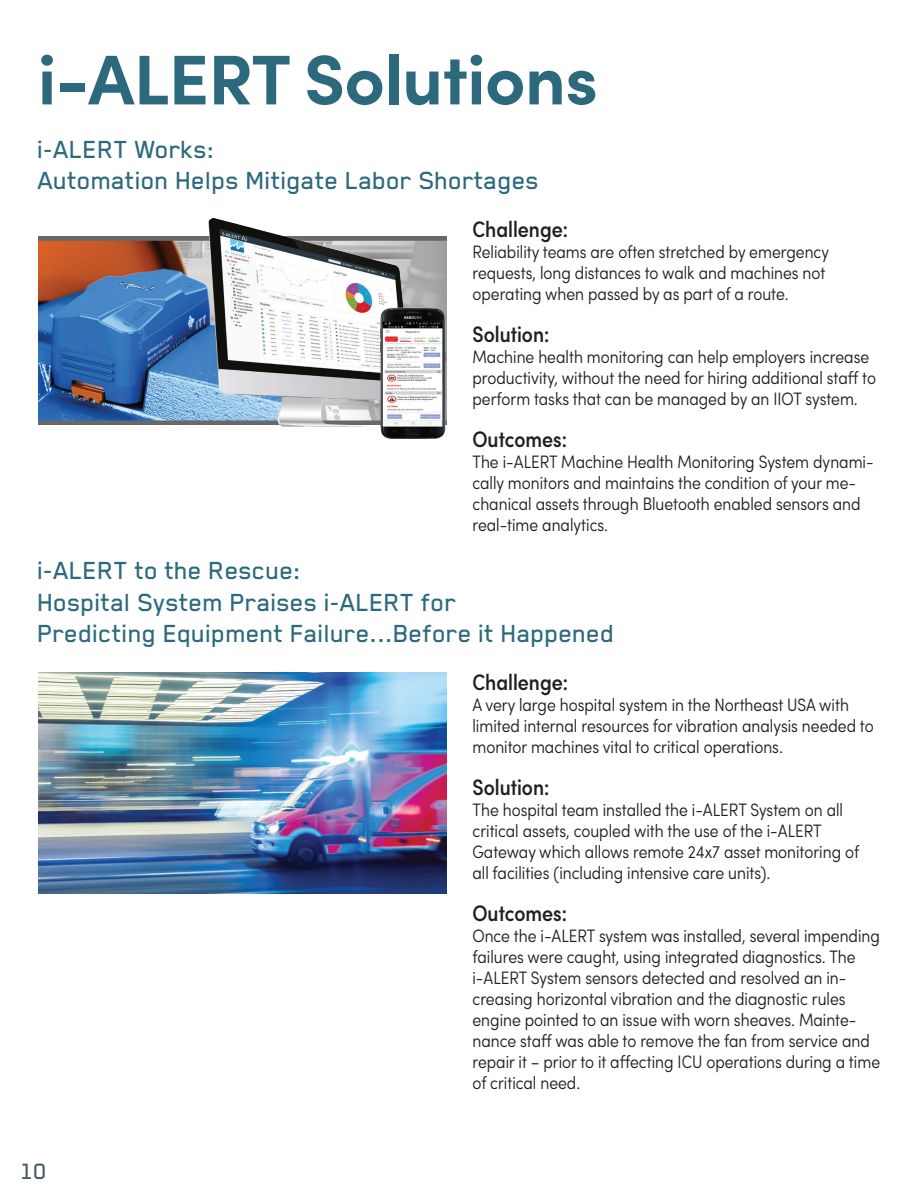
<style>
.page{position:relative;width:918px;height:1188px;background:#fff}
.page>*{position:absolute;margin:0;border:0;box-sizing:border-box;transform-origin:0 0}
.t1{font:700 70.5px "Sofia Pro";letter-spacing:-.01em;color:#2c697d}
.t2{font:500 28.5px/31.5px "Blender Pro";color:#2c697d}
.t3{font:500 25.5px "Blender Pro";color:#475a66}
.t4{font:500 condensed 22.5px "Sofia Pro";color:#231f20}
.t5{font:300 condensed 18px/21px "Sofia Pro";color:#231f20}
</style>
<div class="page">
<img style="left:39px;top:236px;width:407px;height:188px">
<img style="left:39px;top:673px;width:407px;height:221px">
<img style="left:209px;top:218px;width:203px;height:209px">
<img style="left:379px;top:307px;width:67px;height:131px">
<h1 class="t1" style="left:38px;top:25px;width:562px">i-ALERT Solutions</h1>
<h2 class="t2" style="left:38px;top:133px;width:503px">i-ALERT Works:<br>Automation Helps Mitigate Labor Shortages</h2>
<p class="t4" style="left:472px;top:215px;width:97px">Challenge:</p>
<p class="t5" style="left:473px;top:241px;width:358px">Reliability teams are often stretched by emergency requests, long distances to walk and machines not operating when passed by as part of a route.</p>
<p class="t4" style="left:472px;top:320px;width:78px">Solution:</p>
<p class="t5" style="left:473px;top:346px;width:405px">Machine health monitoring can help employers increase productivity, without the need for hiring additional staff to perform tasks that can be managed by an IIOT system.</p>
<p class="t4" style="left:472px;top:425px;width:96px">Outcomes:</p>
<p class="t5" style="left:472px;top:451px;width:403px">The i-ALERT Machine Health Monitoring System dynami&shy;cally monitors and maintains the condition of your me&shy;chanical assets through Bluetooth enabled sensors and real-time analytics.</p>
<h2 class="t2" style="left:38px;top:554px;width:578px">i-ALERT to the Rescue:<br>Hospital System Praises i-ALERT for<br>Predicting Equipment Failure...Before it Happened</h2>
<h3 class="t3" style="left:21px;top:1158px;width:28px">10</h3>
<p class="t4" style="left:472px;top:668px;width:97px">Challenge:</p>
<p class="t5" style="left:473px;top:694px;width:403px">A very large hospital system in the Northeast USA with limited internal resources for vibration analysis needed to monitor machines vital to critical operations.</p>
<p class="t4" style="left:472px;top:773px;width:78px">Solution:</p>
<p class="t5" style="left:473px;top:799px;width:388px">The hospital team installed the i-ALERT System on all critical assets, coupled with the use of the i-ALERT Gateway which allows remote 24x7 asset monitoring of all facilities (including intensive care units).</p>
<p class="t4" style="left:472px;top:899px;width:96px">Outcomes:</p>
<p class="t5" style="left:472px;top:925px;width:409px">Once the i-ALERT system was installed, several impending failures were caught, using integrated diagnostics. The i-ALERT System sensors detected and resolved an in&shy;creasing horizontal vibration and the diagnostic rules engine pointed to an issue with worn sheaves. Mainte&shy;nance staff was able to remove the fan from service and repair it – prior to it affecting ICU operations during a time of critical need.</p>
</div>
